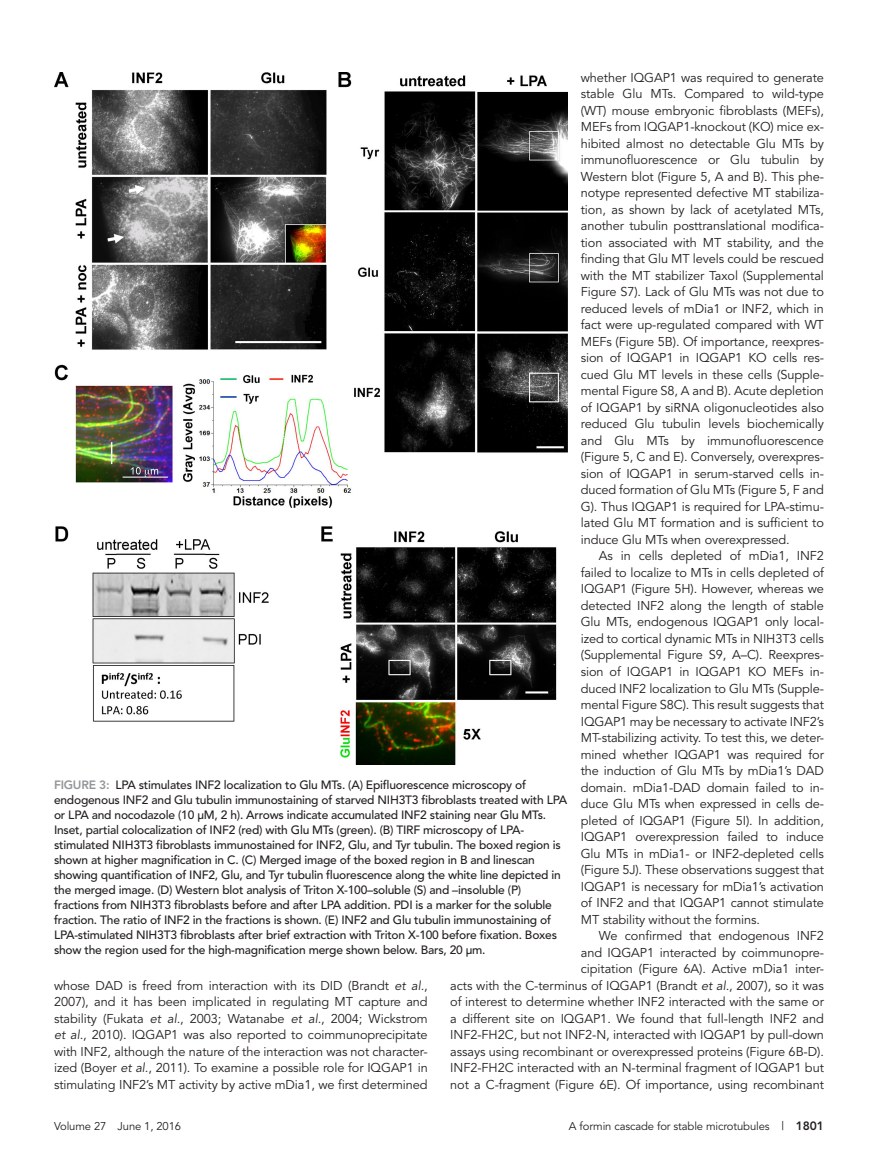
<style>
.page{position:relative;width:878px;height:1175px;background:#fff}
.page>*{position:absolute;margin:0;border:0;box-sizing:border-box;transform-origin:0 0}
.ParaFL{font:12.75px/16.5px "Avenir";letter-spacing:-.005em;color:#231f20;text-align:justify}
.Para{font:12.75px/16.5px "Avenir";letter-spacing:-.005em;color:#231f20;text-align:justify}
.FigCaption{font:500 12px/15px "Avenir";letter-spacing:-.015em;color:#231f20}
.t1{font:11.25px "Avenir";letter-spacing:-.01em;color:#231f20}
.s1{font-style:italic}
.s2{font-weight:800;color:#939598}
.s3{font-size:12px}
.s4{font-weight:800;font-size:12px}
</style>
<div class="page">
<img style="left:54px;top:72px;width:513px;height:693px">
<p class="ParaFL" style="left:580px;top:69px;width:245px">whether IQGAP1 was required to generate stable Glu MTs. Compared to wild-type (WT) mouse embryonic fibroblasts (MEFs), MEFs from IQGAP1-knockout (KO) mice ex&shy;hibited almost no detectable Glu MTs by immunofluorescence or Glu tubulin by Western blot (Figure 5, A and B). This phe&shy;notype represented defective MT stabiliza&shy;tion, as shown by lack of acetylated MTs, another tubulin posttranslational modifica&shy;tion associated with MT stability, and the finding that Glu MT levels could be rescued with the MT stabilizer Taxol (Supplemental Figure S7). Lack of Glu MTs was not due to reduced levels of mDia1 or INF2, which in fact were up-regulated compared with WT MEFs (Figure 5B). Of importance, reexpres&shy;sion of IQGAP1 in IQGAP1 KO cells res&shy;cued Glu MT levels in these cells (Supple&shy;mental Figure S8, A and B). Acute depletion of IQGAP1 by siRNA oligonucleotides also reduced Glu tubulin levels biochemically and Glu MTs by immunofluorescence (Figure 5, C and E). Conversely, overexpres&shy;sion of IQGAP1 in serum-starved cells in&shy;duced formation of Glu MTs (Figure 5, F and G). Thus IQGAP1 is required for LPA-stimu&shy;lated Glu MT formation and is sufficient to induce Glu MTs when overexpressed.</p>
<p class="Para" style="left:580px;top:548px;width:245px;text-indent:18px">As in cells depleted of mDia1, INF2 failed to localize to MTs in cells depleted of IQGAP1 (Figure 5H). However, whereas we detected INF2 along the length of stable Glu MTs, endogenous IQGAP1 only local&shy;ized to cortical dynamic MTs in NIH3T3 cells (Supplemental Figure S9, A–C). Reexpres&shy;sion of IQGAP1 in IQGAP1 KO MEFs in&shy;duced INF2 localization to Glu MTs (Supple&shy;mental Figure S8C). This result suggests that IQGAP1 may be necessary to activate INF2’s MT-stabilizing activity. To test this, we deter&shy;mined whether IQGAP1 was required for the induction of Glu MTs by mDia1’s DAD domain. mDia1-DAD domain failed to in&shy;duce Glu MTs when expressed in cells de&shy;pleted of IQGAP1 (Figure 5I). In addition, IQGAP1 overexpression failed to induce Glu MTs in mDia1- or INF2-depleted cells (Figure 5J). These observations suggest that IQGAP1 is necessary for mDia1’s activation of INF2 and that IQGAP1 cannot stimulate MT stability without the formins.</p>
<p class="Para" style="left:450px;top:927px;width:375px;text-align:right">We confirmed that endogenous INF2<br>and IQGAP1 interacted by coimmunopre-<br>cipitation (Figure 6A). Active mDia1 inter-<br>acts with the C-terminus of IQGAP1 (Brandt <span class="s1">et al.</span>, 2007), so it was of interest to determine whether INF2 interacted with the same or a different site on IQGAP1. We found that full-length INF2 and INF2-FH2C, but not INF2-N, interacted with IQGAP1 by pull-down assays using recombinant or overexpressed proteins (Figure 6B-D).<br>INF2-FH2C interacted with an N-terminal fragment of IQGAP1 but not a C-fragment (Figure 6E). Of importance, using recombinant</p>
<p class="FigCaption" style="left:54px;top:777px;width:514px"><span class="s2">FIGURE 3:</span> LPA stimulates INF2 localization to Glu MTs. (A) Epifluorescence microscopy of endogenous INF2 and Glu tubulin immunostaining of starved NIH3T3 fibroblasts treated with LPA or LPA and nocodazole (10 μM, 2 h). Arrows indicate accumulated INF2 staining near Glu MTs.<br>Inset, partial colocalization of INF2 (red) with Glu MTs (green). (B) TIRF microscopy of LPA&shy;stimulated NIH3T3 fibroblasts immunostained for INF2, Glu, and Tyr tubulin. The boxed region is shown at higher magnification in C. (C) Merged image of the boxed region in B and linescan showing quantification of INF2, Glu, and Tyr tubulin fluorescence along the white line depicted in the merged image. (D) Western blot analysis of Triton X-100–soluble (S) and –insoluble (P) fractions from NIH3T3 fibroblasts before and after LPA addition. PDI is a marker for the soluble fraction. The ratio of INF2 in the fractions is shown. (E) INF2 and Glu tubulin immunostaining of LPA-stimulated NIH3T3 fibroblasts after brief extraction with Triton X-100 before fixation. Boxes show the region used for the high-magnification merge shown below. Bars, 20 μm.</p>
<p class="ParaFL" style="left:54px;top:977px;width:375px">whose DAD is freed from interaction with its DID (Brandt <span class="s1">et al.</span>, 2007), and it has been implicated in regulating MT capture and stability (Fukata <span class="s1">et al.</span>, 2003; Watanabe <span class="s1">et al.</span>, 2004; Wickstrom <span class="s1">et al.</span>, 2010). IQGAP1 was also reported to coimmunoprecipitate with INF2, although the nature of the interaction was not character&shy;ized (Boyer <span class="s1">et al.</span>, 2011). To examine a possible role for IQGAP1 in stimulating INF2’s MT activity by active mDia1, we first determined</p>
<p class="t1" style="left:54px;top:1119px;width:129px">Volume 27 June 1, 2016</p>
<p class="t1" style="left:569px;top:1119px;width:256px">A formin cascade for stable microtubules <span class="s3">|</span> <span class="s4">1801</span></p>
</div>
